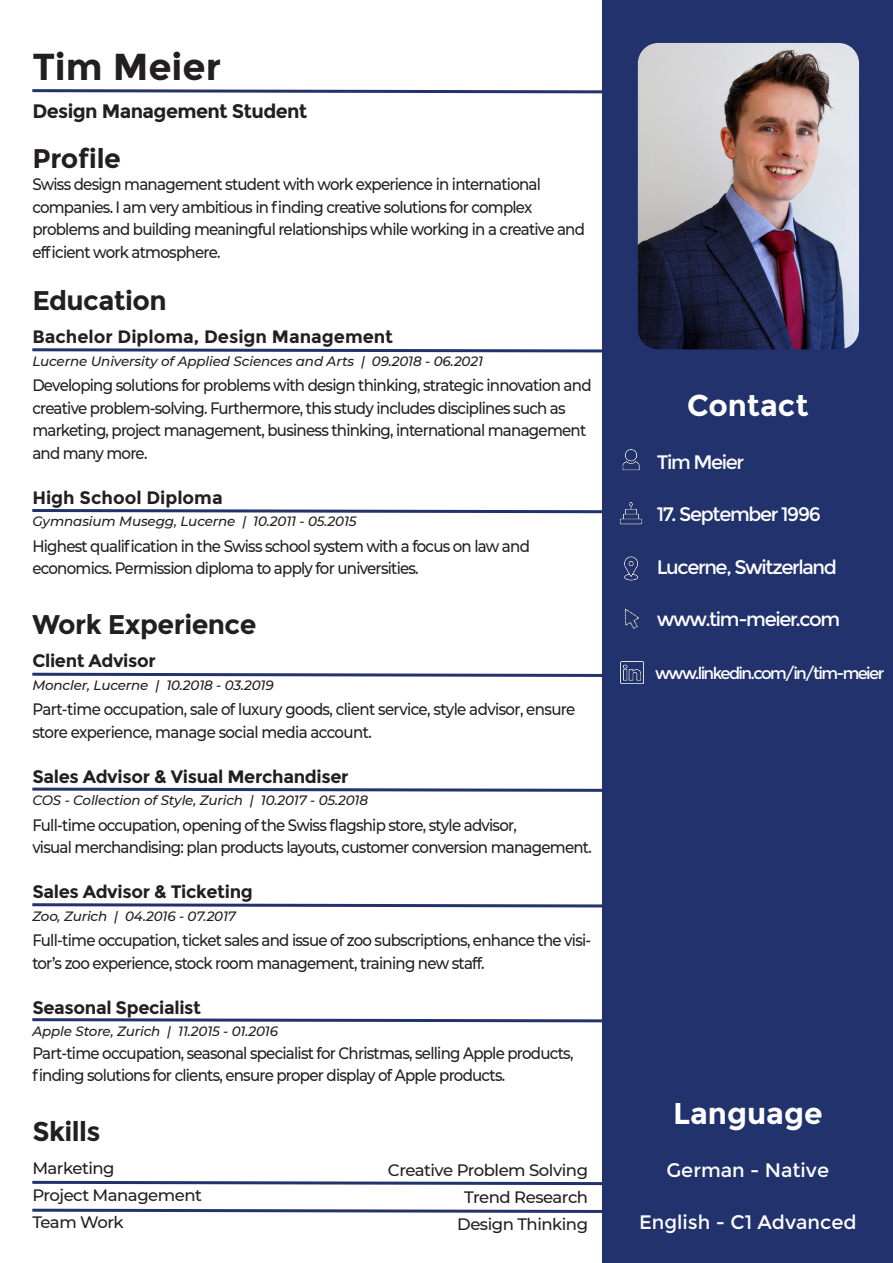
<style>
.page{position:relative;width:893px;height:1263px;background:#fff}
.page>*{position:absolute;margin:0;border:0;box-sizing:border-box;transform-origin:0 0}
.t1{font:700 37.5px "Montserrat";color:#231f20}
.t2{font:700 30px "Montserrat";color:#fff}
.t3{font:700 27px "Montserrat";letter-spacing:-.02em;color:#231f20}
.t4{font:19.5px "Montserrat";letter-spacing:-.07em;color:#fff}
.t5{font:19.5px "Montserrat";color:#fff}
.t6{font:700 19.5px "Montserrat";letter-spacing:-.03em;color:#231f20}
.t7{font:700 18px "Montserrat";letter-spacing:-.02em;color:#231f20}
.t8{font:700 18px "Montserrat";color:#231f20}
.t9{font:500 16.5px/22.5px "Montserrat";letter-spacing:-.05em;color:#231f20;scale:.91 1}
.t10{font:500 16.5px "Montserrat";letter-spacing:-.03em;color:#231f20}
.t11{font:16.5px "Montserrat";letter-spacing:-.1em;color:#fff}
.t12{font:500 16.5px "Montserrat";letter-spacing:-.05em;color:#231f20}
.t13{font:italic 500 13.5px "Montserrat";letter-spacing:-.01em;color:#231f20}
</style>
<div class="page">
<svg style="left:32px;top:786px;width:571px;height:7px"></svg>
<svg style="left:32px;top:347px;width:571px;height:7px"></svg>
<svg style="left:32px;top:507px;width:571px;height:8px"></svg>
<svg style="left:32px;top:671px;width:571px;height:7px"></svg>
<svg style="left:32px;top:88px;width:571px;height:7px"></svg>
<svg style="left:32px;top:902px;width:571px;height:7px"></svg>
<svg style="left:32px;top:1017px;width:571px;height:7px"></svg>
<svg style="left:32px;top:1207px;width:571px;height:7px"></svg>
<svg style="left:32px;top:1179px;width:571px;height:7px"></svg>
<div style="left:603px;top:0;width:290px;height:1263px;background:#22326d"></div>
<img style="left:619px;top:502px;width:24px;height:23px">
<img style="left:621px;top:661px;width:23px;height:23px">
<img style="left:624px;top:608px;width:15px;height:21px">
<img style="left:622px;top:449px;width:18px;height:22px">
<img style="left:624px;top:556px;width:14px;height:25px">
<img style="left:638px;top:43px;width:221px;height:306px">
<p class="t1" style="left:32px;top:44px;width:190px">Tim Meier</p>
<p class="t6" style="left:32px;top:100px;width:277px">Design Management Student</p>
<p class="t3" style="left:32px;top:142px;width:90px">Profile</p>
<p class="t9" style="left:32px;top:172px;width:560px">Swiss design management student with work experience in international</p>
<p class="t9" style="left:32px;top:195px;width:551px">companies. I am very ambitious in finding creative solutions for complex</p>
<p class="t9" style="left:32px;top:217px;width:609px">problems and building meaningful relationships while working in a creative and efficient work atmosphere.</p>
<p class="t3" style="left:32px;top:284px;width:136px">Education</p>
<p class="t8" style="left:32px;top:326px;width:362px">Bachelor Diploma, Design Management</p>
<p class="t13" style="left:32px;top:351px;width:452px">Lucerne University of Applied Sciences and Arts | 09.2018 - 06.2021</p>
<p class="t9" style="left:32px;top:373px;width:616px">Developing solutions for problems with design thinking, strategic innovation and creative problem-solving. Furthermore, this study includes disciplines such as marketing, project management, business thinking, international management and many more.</p>
<p class="t8" style="left:32px;top:486px;width:192px">High School Diploma</p>
<p class="t13" style="left:32px;top:512px;width:326px">Gymnasium Musegg, Lucerne | 10.2011 - 05.2015</p>
<p class="t9" style="left:32px;top:534px;width:548px">Highest qualification in the Swiss school system with a focus on law and</p>
<p class="t9" style="left:32px;top:556px;width:426px">economics. Permission diploma to apply for universities.</p>
<p class="t3" style="left:32px;top:608px;width:226px">Work Experience</p>
<p class="t7" style="left:32px;top:650px;width:125px">Client Advisor</p>
<p class="t13" style="left:32px;top:675px;width:243px">Moncler, Lucerne | 10.2018 - 03.2019</p>
<p class="t9" style="left:32px;top:697px;width:598px">Part-time occupation, sale of luxury goods, client service, style advisor, ensure store experience, manage social media account.</p>
<p class="t7" style="left:32px;top:765px;width:318px">Sales Advisor &amp; Visual Merchandiser</p>
<p class="t13" style="left:32px;top:791px;width:337px">COS - Collection of Style, Zurich | 10.2017 - 05.2018</p>
<p class="t9" style="left:32px;top:813px;width:534px">Full-time occupation, opening of the Swiss flagship store, style advisor,</p>
<p class="t9" style="left:32px;top:835px;width:616px">visual merchandising: plan products layouts, customer conversion management.</p>
<p class="t7" style="left:32px;top:881px;width:222px">Sales Advisor &amp; Ticketing</p>
<p class="t13" style="left:32px;top:906px;width:205px">Zoo, Zurich | 04.2016 - 07.2017</p>
<p class="t9" style="left:32px;top:928px;width:616px">Full-time occupation, ticket sales and issue of zoo subscriptions, enhance the visi&shy;tor’s zoo experience, stock room management, training new staff.</p>
<p class="t7" style="left:32px;top:996px;width:170px">Seasonal Specialist</p>
<p class="t13" style="left:32px;top:1022px;width:247px">Apple Store, Zurich | 11.2015 - 01.2016</p>
<p class="t9" style="left:32px;top:1041px;width:596px">Part-time occupation, seasonal specialist for Christmas, selling Apple products, finding solutions for clients, ensure proper display of Apple products.</p>
<p class="t3" style="left:32px;top:1115px;width:70px">Skills</p>
<p class="t10" style="left:32px;top:1157px;width:84px">Marketing</p>
<p class="t10" style="left:32px;top:1184px;width:171px">Project Management</p>
<p class="t12" style="left:32px;top:1211px;width:93px">Team Work</p>
<p class="t10" style="left:388px;top:1158px;width:202px">Creative Problem Solving</p>
<p class="t10" style="left:464px;top:1185px;width:125px">Trend Research</p>
<p class="t10" style="left:457px;top:1212px;width:132px">Design Thinking</p>
<p class="t2" style="left:687px;top:388px;width:123px">Contact</p>
<p class="t4" style="left:657px;top:450px;width:89px">Tim Meier</p>
<p class="t4" style="left:657px;top:503px;width:166px">17. September 1996</p>
<p class="t4" style="left:657px;top:555px;width:182px">Lucerne, Switzerland</p>
<p class="t4" style="left:657px;top:608px;width:185px">www.tim-meier.com</p>
<p class="t11" style="left:655px;top:663px;width:231px">www.linkedin.com/in/tim-meier</p>
<p class="t2" style="left:673px;top:1096px;width:151px">Language</p>
<p class="t5" style="left:666px;top:1158px;width:164px">German - Native</p>
<p class="t5" style="left:639px;top:1211px;width:219px">English - C1 Advanced</p>
</div>
